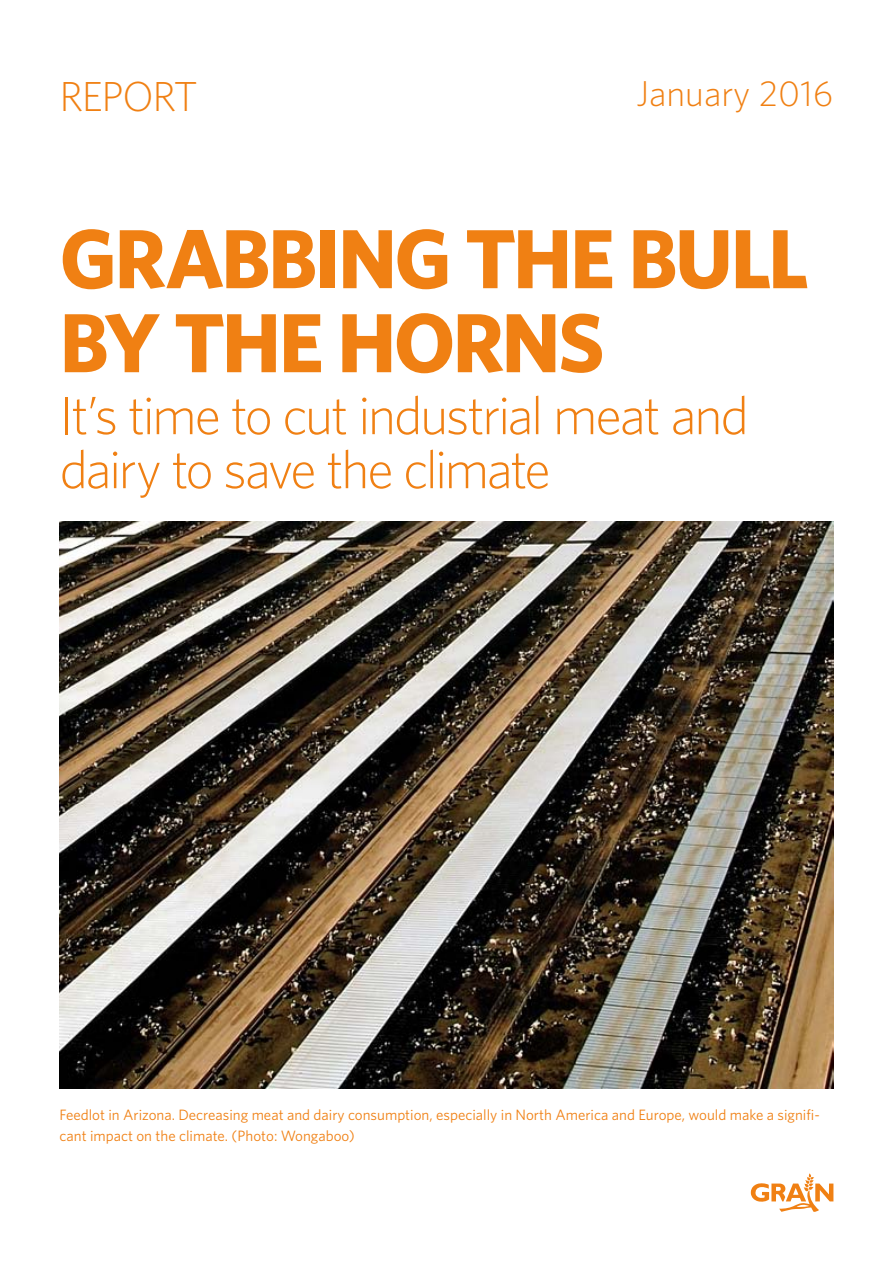
<style>
.page{position:relative;width:893px;height:1263px;background:#fff}
.page>*{position:absolute;margin:0;border:0;box-sizing:border-box;transform-origin:0 0}
.Doc_title{font:700 84px/84px "Whitney";letter-spacing:-.03em;color:#f08013}
.Doc_subtitle{font:300 54px/54px "Whitney";letter-spacing:-.045em;color:#f08013}
.type_of_document{font:300 42px "Whitney";letter-spacing:-.03em;color:#f08013}
.Main_date{font:300 36px "Whitney";color:#f08013}
.Photo_caption{font:15px/21px "Whitney";color:#f08013}
</style>
<div class="page">
<svg style="left:751px;top:1173px;width:82px;height:39px"></svg>
<img style="left:60px;top:522px;width:773px;height:567px">
<p class="type_of_document" style="left:60px;top:72px;width:140px">REPORT</p>
<p class="Main_date" style="left:636px;top:73px;width:199px">January 2016</p>
<p class="Doc_title" style="left:60px;top:215px;width:751px">GRABBING THE BULL<br>BY THE HORNS</p>
<p class="Doc_subtitle" style="left:60px;top:387px;width:691px">It’s time to cut industrial meat and dairy to save the climate</p>
<p class="Photo_caption" style="left:60px;top:1104px;width:762px">Feedlot in Arizona. Decreasing meat and dairy consumption, especially in North America and Europe, would make a signifi&shy;cant impact on the climate. (Photo: Wongaboo)</p>
</div>
